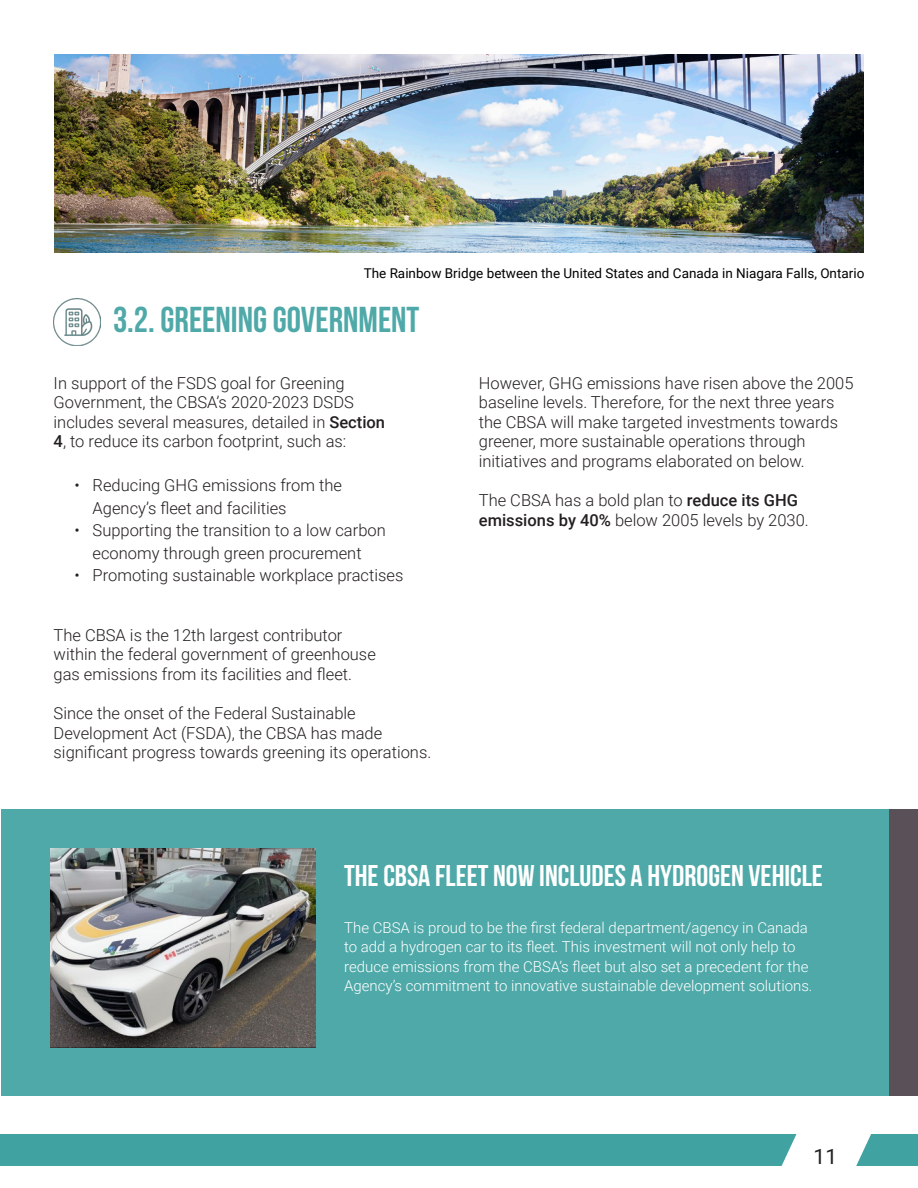
<style>
.page{position:relative;width:918px;height:1188px;background:#fff}
.page>*{position:absolute;margin:0;border:0;box-sizing:border-box;transform-origin:0 0}
.Paragraph_B_-_Header{font:700 36px "Bebas Neue";color:#4ea9a8}
.Paragraph_C_-_Header{font:700 30px "Bebas Neue";color:#fff}
.t1{font:21px "Roboto";color:#231f20}
.Paragraph_A{font:300 16.5px/19.5px "Roboto";color:#231f20}
.Paragraph_C{font:300 15px/19.5px "Roboto";color:#fff}
.Image_Under{font:13.5px "Roboto";color:#000}
.s1{font-weight:500}
</style>
<div class="page">
<div style="left:0;top:1134px;width:918px;height:32px;background:#40a2a1"></div>
<svg style="left:781px;top:1134px;width:90px;height:32px"></svg>
<img style="left:54px;top:298px;width:46px;height:47px">
<div style="left:889px;top:809px;width:29px;height:287px;background:#595157"></div>
<div style="left:1px;top:809px;width:888px;height:287px;background:#4ea9a8"></div>
<img style="left:51px;top:848px;width:264px;height:200px">
<img style="left:54px;top:54px;width:810px;height:199px">
<p class="Image_Under" style="left:364px;top:264px;width:502px">The Rainbow Bridge between the United States and Canada in Niagara Falls, Ontario</p>
<p class="Paragraph_B_-_Header" style="left:113px;top:300px;width:308px">3.2. GREENING GOVERNMENT</p>
<p class="Paragraph_A" style="left:54px;top:372px;width:333px">In support of the FSDS goal for Greening Government, the CBSA’s 2020-2023 DSDS includes several measures, detailed in <span class="s1">Section 4</span>, to reduce its carbon footprint, such as:</p>
<p class="Paragraph_A" style="left:93px;top:474px;width:251px;line-height:22.5px;text-indent:-18px">• Reducing GHG emissions from the<br>Agency’s fleet and facilities</p>
<p class="Paragraph_A" style="left:75px;top:519px;width:313px;line-height:22.5px;text-align:center">• Supporting the transition to a low carbon economy through green procurement</p>
<p class="Paragraph_A" style="left:75px;top:565px;width:330px">• Promoting sustainable workplace practises</p>
<p class="Paragraph_A" style="left:54px;top:624px;width:324px">The CBSA is the 12th largest contributor within the federal government of greenhouse gas emissions from its facilities and fleet.</p>
<p class="Paragraph_A" style="left:54px;top:703px;width:379px">Since the onset of the Federal Sustainable<br>Development Act (FSDA), the CBSA has made significant progress towards greening its operations.</p>
<p class="Paragraph_A" style="left:479px;top:372px;width:376px">However, GHG emissions have risen above the 2005 baseline levels. Therefore, for the next three years the CBSA will make targeted investments towards greener, more sustainable operations through initiatives and programs elaborated on below.</p>
<p class="Paragraph_A" style="left:479px;top:490px;width:331px">The CBSA has a bold plan to <span class="s1">reduce its GHG emissions by 40%</span> below 2005 levels by 2030.</p>
<p class="Paragraph_C_-_Header" style="left:344px;top:860px;width:480px">THE CBSA FLEET NOW INCLUDES A HYDROGEN VEHICLE</p>
<p class="Paragraph_C" style="left:344px;top:917px;width:470px">The CBSA is proud to be the first federal department/agency in Canada to add a hydrogen car to its fleet. This investment will not only help to reduce emissions from the CBSA’s fleet but also set a precedent for the Agency’s commitment to innovative sustainable development solutions.</p>
<p class="t1" style="left:814px;top:1142px;width:25px">11</p>
</div>
